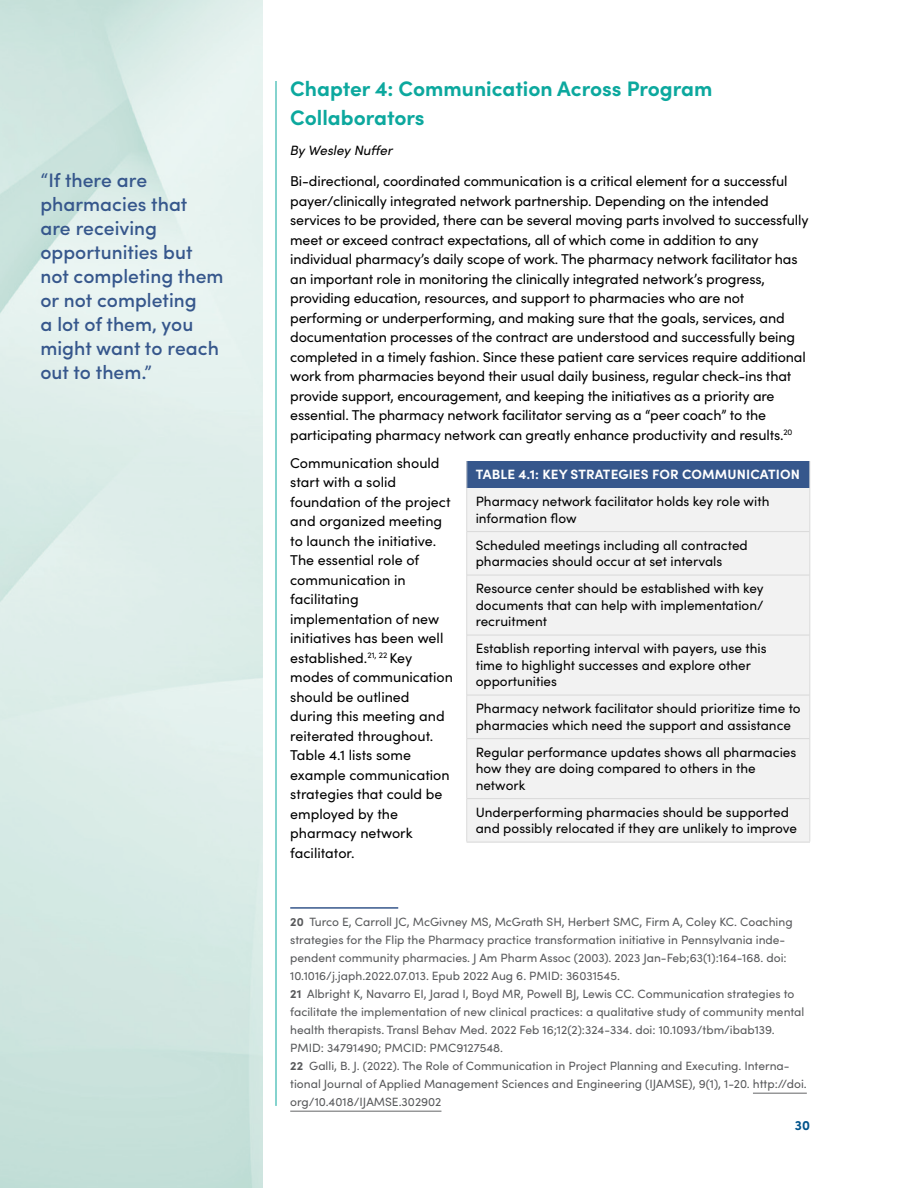
<style>
.page{position:relative;width:918px;height:1188px;background:#fff}
.page>*{position:absolute;margin:0;border:0;box-sizing:border-box;transform-origin:0 0}
.t1{font:700 21px/28.5px "Sofia Pro";color:#0ca89e}
.t2{font:500 19.5px/24px "Sofia Pro";color:#36578c}
.t3{font:14.25px/19.5px "Sofia Pro";letter-spacing:-.01em;color:#000}
.t4{font:13.5px/16.5px "Sofia Pro";color:#000}
.t5{font:700 13.5px "Sofia Pro";letter-spacing:.01em;color:#fff}
.t6{font:italic 13.5px "Sofia Pro";color:#000}
.t7{font:700 13.5px "Sofia Pro";color:#00538b}
.t8{font:12px/18px "Sofia Pro";color:#58595b}
.s1{font-weight:700}
</style>
<div class="page">
<hr style="left:276px;top:81px;width:1px;height:1025px;background:#0ca89e">
<hr style="left:290px;top:907px;width:108px;height:2px;background:#36578c">
<hr style="left:753px;top:1093px;width:54px;height:1px;background:#636466">
<hr style="left:290px;top:1111px;width:151px;height:1px;background:#636466">
<div style="left:467px;top:461px;width:343px;height:27px;background:#36578c"></div>
<div style="left:467px;top:488px;width:343px;height:354px;background:#f2f2f2"></div>
<svg style="left:466px;top:461px;width:1px;height:27px"></svg>
<svg style="left:810px;top:461px;width:1px;height:27px"></svg>
<hr style="left:466px;top:488px;width:1px;height:44px;background:#dbdbdb">
<hr style="left:810px;top:488px;width:1px;height:44px;background:#dbdbdb">
<hr style="left:466px;top:532px;width:1px;height:43px;background:#dbdbdb">
<hr style="left:810px;top:532px;width:1px;height:43px;background:#dbdbdb">
<hr style="left:466px;top:575px;width:1px;height:60px;background:#dbdbdb">
<hr style="left:810px;top:575px;width:1px;height:60px;background:#dbdbdb">
<hr style="left:466px;top:635px;width:1px;height:60px;background:#dbdbdb">
<hr style="left:810px;top:635px;width:1px;height:60px;background:#dbdbdb">
<hr style="left:466px;top:695px;width:1px;height:44px;background:#dbdbdb">
<hr style="left:810px;top:695px;width:1px;height:44px;background:#dbdbdb">
<hr style="left:466px;top:739px;width:1px;height:60px;background:#dbdbdb">
<hr style="left:810px;top:739px;width:1px;height:60px;background:#dbdbdb">
<hr style="left:466px;top:799px;width:1px;height:43px;background:#dbdbdb">
<hr style="left:810px;top:799px;width:1px;height:43px;background:#dbdbdb">
<hr style="left:467px;top:531px;width:343px;height:1px;background:#dbdbdb">
<hr style="left:467px;top:574px;width:343px;height:2px;background:#dbdbdb">
<hr style="left:467px;top:635px;width:343px;height:1px;background:#dbdbdb">
<hr style="left:467px;top:695px;width:343px;height:1px;background:#dbdbdb">
<hr style="left:467px;top:738px;width:343px;height:1px;background:#dbdbdb">
<hr style="left:467px;top:798px;width:343px;height:1px;background:#dbdbdb">
<hr style="left:467px;top:842px;width:343px;height:1px;background:#dbdbdb">
<h2 class="t2" style="left:40px;top:167px;width:185px">“If there are pharmacies that<br>are receiving opportunities but not completing them or not completing<br>a lot of them, you might want to reach out to them.”</h2>
<h1 class="t1" style="left:290px;top:73px;width:424px">Chapter 4: Communication Across Program<br>Collaborators</h1>
<p class="t6" style="left:290px;top:140px;width:104px">By Wesley Nuffer</p>
<p class="t3" style="left:290px;top:171px;width:520px">Bi-directional, coordinated communication is a critical element for a successful payer/clinically integrated network partnership. Depending on the intended services to be provided, there can be several moving parts involved to successfully meet or exceed contract expectations, all of which come in addition to any individual pharmacy’s daily scope of work. The pharmacy network facilitator has an important role in monitoring the clinically integrated network’s progress, providing education, resources, and support to pharmacies who are not performing or underperforming, and making sure that the goals, services, and documentation processes of the contract are understood and successfully being completed in a timely fashion. Since these patient care services require additional work from pharmacies beyond their usual daily business, regular check-ins that provide support, encouragement, and keeping the initiatives as a priority are essential. The pharmacy network facilitator serving as a “peer coach” to the participating pharmacy network can greatly enhance productivity and results.<sup>20</sup></p>
<p class="t3" style="left:290px;top:452px;width:164px">Communication should start with a solid foundation of the project and organized meeting to launch the initiative.<br>The essential role of communication in facilitating implementation of new initiatives has been well established.<sup>21,</sup> <sup>22</sup> Key modes of communication should be outlined during this meeting and reiterated throughout.<br>Table 4.1 lists some example communication strategies that could be employed by the pharmacy network facilitator.</p>
<p class="t5" style="left:476px;top:464px;width:326px">TABLE 4.1: KEY STRATEGIES FOR COMMUNICATION</p>
<p class="t4" style="left:476px;top:493px;width:295px">Pharmacy network facilitator holds key role with information flow</p>
<p class="t4" style="left:476px;top:536px;width:274px">Scheduled meetings including all contracted pharmacies should occur at set intervals</p>
<p class="t4" style="left:476px;top:580px;width:289px;text-align:justify">Resource center should be established with key documents that can help with implementation/ recruitment</p>
<p class="t4" style="left:476px;top:640px;width:292px">Establish reporting interval with payers, use this time to highlight successes and explore other opportunities</p>
<p class="t4" style="left:476px;top:700px;width:327px">Pharmacy network facilitator should prioritize time to pharmacies which need the support and assistance</p>
<p class="t4" style="left:476px;top:743px;width:322px">Regular performance updates shows all pharmacies how they are doing compared to others in the network</p>
<p class="t4" style="left:476px;top:803px;width:323px">Underperforming pharmacies should be supported and possibly relocated if they are unlikely to improve</p>
<p class="t8" style="left:290px;top:912px;width:518px"><span class="s1">20</span> Turco E, Carroll JC, McGivney MS, McGrath SH, Herbert SMC, Firm A, Coley KC. Coaching strategies for the Flip the Pharmacy practice transformation initiative in Pennsylvania inde&shy;pendent community pharmacies. J Am Pharm Assoc (2003). 2023 Jan-Feb;63(1):164-168. doi:<br>10.1016/j.japh.2022.07.013. Epub 2022 Aug 6. PMID: 36031545.<br><span class="s1">21</span> Albright K, Navarro EI, Jarad I, Boyd MR, Powell BJ, Lewis CC. Communication strategies to facilitate the implementation of new clinical practices: a qualitative study of community mental health therapists. Transl Behav Med. 2022 Feb 16;12(2):324-334. doi: 10.1093/tbm/ibab139.<br>PMID: 34791490; PMCID: PMC9127548.<br><span class="s1">22</span> Galli, B. J. (2022). The Role of Communication in Project Planning and Executing. Interna&shy;tional Journal of Applied Management Sciences and Engineering (IJAMSE), 9(1), 1-20. http://doi. org/10.4018/IJAMSE.302902</p>
<p class="t7" style="left:795px;top:1115px;width:17px">30</p>
</div>
